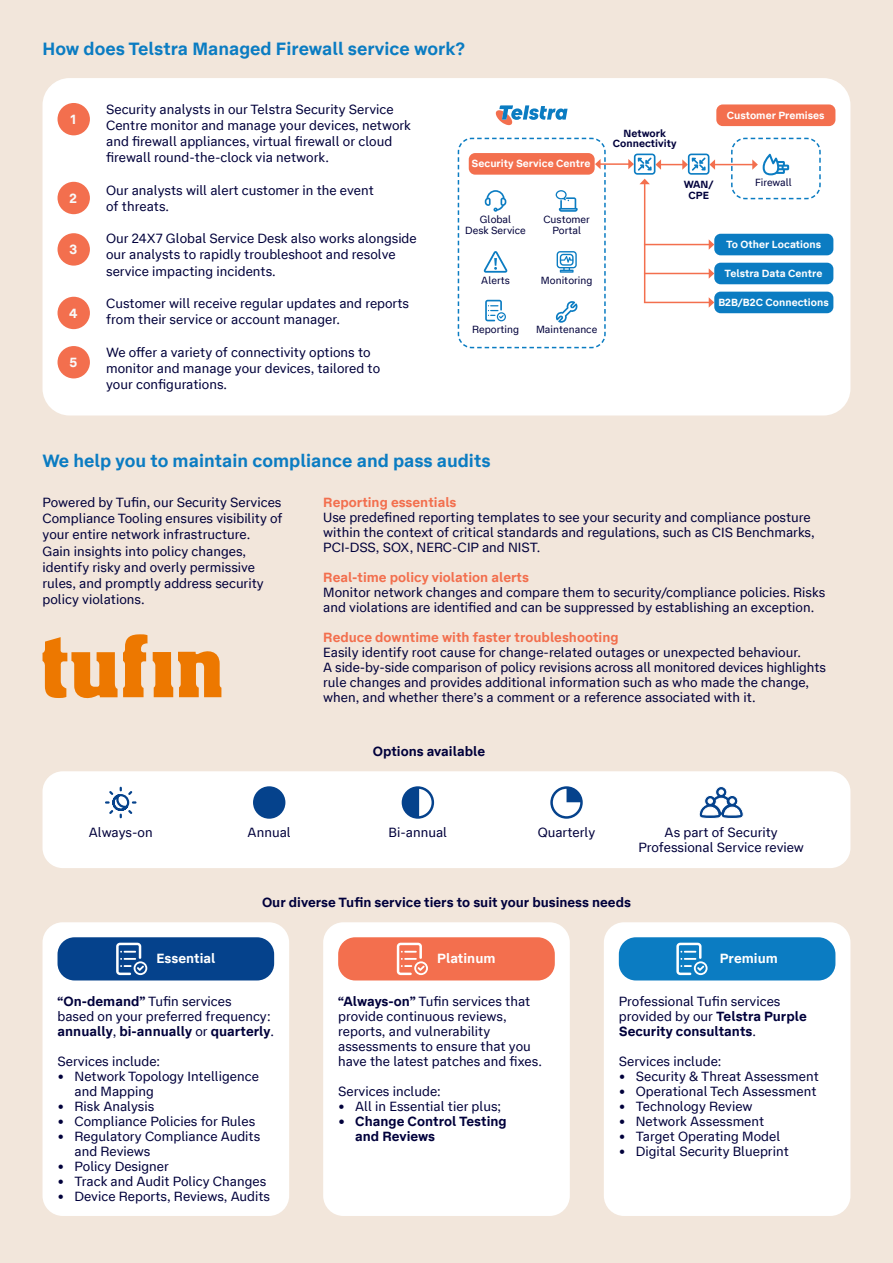
<style>
.page{position:relative;width:893px;height:1263px;background:#f2e6db}
.page>*{position:absolute;margin:0;border:0;box-sizing:border-box;transform-origin:0 0}
.Bullet_Text{font:700 18px "Telstra Text";color:#0b7cc2}
.Bullet_Text-2{font:13.5px/15px "Telstra Text";color:#00003b}
.Bullet_Text-3{font:700 13.5px/15px "Telstra Text";color:#00003b}
.Bullet_Text-4{font:700 13.5px "Telstra Text";color:#f36f4e}
.Bullet_Text-5{font:700 13.5px "Telstra Text";color:#fff}
.Body_Text{font:700 13.5px "Telstra Text";color:#f9fafa}
.Body_Text-2{font:700 10.5px "Telstra Text";color:#fff}
.Body_Text-3{font:10.5px/10.5px "Telstra Text";color:#00003b;text-align:center}
.Body_Text-4{font:700 10.5px/10.5px "Telstra Text";color:#00003b;text-align:center}
.s1{font-weight:700}
</style>
<div class="page">
<div style="left:43px;top:78px;width:807px;height:337px;background:#fff;border-radius:27px"></div>
<svg style="left:496px;top:105px;width:72px;height:20px"></svg>
<div style="left:716px;top:104px;width:119px;height:22px;background:#f36f4e;border-radius:6px"></div>
<div style="left:714px;top:234px;width:119px;height:21px;background:#0b7cc2;border-radius:6px"></div>
<div style="left:714px;top:263px;width:119px;height:21px;background:#0b7cc2;border-radius:6px"></div>
<div style="left:714px;top:292px;width:119px;height:21px;background:#0b7cc2;border-radius:6px"></div>
<hr style="left:600px;top:163px;width:29px;height:2px;background:#f36f4e">
<hr style="left:644px;top:183px;width:1px;height:119px;background:#f36f4e">
<hr style="left:714px;top:164px;width:39px;height:1px;background:#f36f4e">
<svg style="left:730px;top:137px;width:91px;height:63px"></svg>
<svg style="left:628px;top:154px;width:87px;height:30px"></svg>
<svg style="left:457px;top:137px;width:149px;height:212px"></svg>
<hr style="left:645px;top:302px;width:65px;height:1px;background:#f36f4e">
<svg style="left:709px;top:297px;width:5px;height:11px"></svg>
<hr style="left:645px;top:273px;width:65px;height:1px;background:#f36f4e">
<svg style="left:709px;top:268px;width:5px;height:11px"></svg>
<hr style="left:645px;top:244px;width:65px;height:1px;background:#f36f4e">
<svg style="left:709px;top:239px;width:5px;height:11px"></svg>
<div style="left:58px;top:103px;width:32px;height:32px;background:#f36f4e;border-radius:50%"></div>
<div style="left:58px;top:182px;width:32px;height:32px;background:#f36f4e;border-radius:50%"></div>
<div style="left:58px;top:233px;width:32px;height:33px;background:#f36f4e;border-radius:50%"></div>
<div style="left:58px;top:297px;width:32px;height:32px;background:#f36f4e;border-radius:50%"></div>
<div style="left:58px;top:346px;width:32px;height:32px;background:#f36f4e;border-radius:50%"></div>
<div style="left:43px;top:771px;width:807px;height:97px;background:#fff;border-radius:20px"></div>
<div style="left:253px;top:786px;width:32px;height:33px;background:#05428c;border-radius:50%"></div>
<svg style="left:402px;top:786px;width:32px;height:33px"></svg>
<svg style="left:550px;top:786px;width:33px;height:33px"></svg>
<svg style="left:699px;top:786px;width:45px;height:33px"></svg>
<div style="left:43px;top:922px;width:246px;height:294px;background:#fff;border-radius:20px"></div>
<div style="left:323px;top:922px;width:247px;height:294px;background:#fff;border-radius:20px"></div>
<div style="left:604px;top:922px;width:246px;height:294px;background:#fff;border-radius:20px"></div>
<div style="left:58px;top:937px;width:216px;height:43px;background:#05428c;border-radius:17px"></div>
<svg style="left:116px;top:943px;width:31px;height:32px"></svg>
<div style="left:338px;top:937px;width:217px;height:43px;background:#f36f4e;border-radius:17px"></div>
<svg style="left:397px;top:943px;width:31px;height:32px"></svg>
<div style="left:619px;top:937px;width:216px;height:43px;background:#0b7cc2;border-radius:17px"></div>
<svg style="left:676px;top:943px;width:32px;height:32px"></svg>
<svg style="left:105px;top:786px;width:32px;height:33px"></svg>
<svg style="left:43px;top:634px;width:178px;height:65px"></svg>
<p class="Bullet_Text" style="left:43px;top:35px;width:424px">How does Telstra Managed Firewall service work?</p>
<p class="Body_Text" style="left:70px;top:109px;width:7px">1</p>
<p class="Body_Text" style="left:70px;top:188px;width:9px">2</p>
<p class="Body_Text" style="left:69px;top:239px;width:9px">3</p>
<p class="Body_Text" style="left:69px;top:303px;width:10px">4</p>
<p class="Body_Text" style="left:69px;top:352px;width:9px">5</p>
<p class="Bullet_Text-2" style="left:106px;top:100px;width:306px;line-height:16.2px">Security analysts in our Telstra Security Service Centre monitor and manage your devices, network and firewall appliances, virtual firewall or cloud firewall round-the-clock via network.</p>
<p class="Bullet_Text-2" style="left:106px;top:181px;width:269px;line-height:16.2px">Our analysts will alert customer in the event of threats.</p>
<p class="Bullet_Text-2" style="left:106px;top:230px;width:312px;line-height:16.2px">Our 24X7 Global Service Desk also works alongside our analysts to rapidly troubleshoot and resolve service impacting incidents.</p>
<p class="Bullet_Text-2" style="left:106px;top:295px;width:305px;line-height:16.2px">Customer will receive regular updates and reports from their service or account manager.</p>
<p class="Bullet_Text-2" style="left:106px;top:343px;width:276px;line-height:16.2px">We offer a variety of connectivity options to monitor and manage your devices, tailored to your configurations.</p>
<p class="Body_Text-2" style="left:472px;top:156px;width:120px">Security Service Centre</p>
<p class="Body_Text-3" style="left:465px;top:214px;width:62px">Global<br>Desk Service</p>
<p class="Body_Text-3" style="left:543px;top:214px;width:48px">Customer<br>Portal</p>
<p class="Body_Text-3" style="left:481px;top:275px;width:30px">Alerts</p>
<p class="Body_Text-3" style="left:541px;top:275px;width:53px">Monitoring</p>
<p class="Body_Text-3" style="left:472px;top:323px;width:48px">Reporting</p>
<p class="Body_Text-3" style="left:536px;top:323px;width:63px">Maintenance</p>
<p class="Body_Text-4" style="left:613px;top:127px;width:65px">Network<br>Connectivity</p>
<p class="Body_Text-2" style="left:727px;top:107px;width:99px">Customer Premises</p>
<p class="Body_Text-4" style="left:684px;top:179px;width:31px">WAN/<br>CPE</p>
<p class="Body_Text-3" style="left:755px;top:176px;width:38px">Firewall</p>
<p class="Body_Text-2" style="left:726px;top:236px;width:97px">To Other Locations</p>
<p class="Body_Text-2" style="left:725px;top:265px;width:99px">Telstra Data Centre</p>
<p class="Body_Text-2" style="left:718px;top:294px;width:112px">B2B/B2C Connections</p>
<p class="Bullet_Text" style="left:43px;top:447px;width:450px">We help you to maintain compliance and pass audits</p>
<p class="Bullet_Text-2" style="left:43px;top:494px;width:242px;line-height:16.2px">Powered by Tufin, our Security Services Compliance Tooling ensures visibility of your entire network infrastructure.<br>Gain insights into policy changes, identify risky and overly permissive rules, and promptly address security policy violations.</p>
<p class="Bullet_Text-4" style="left:323px;top:492px;width:135px">Reporting essentials</p>
<p class="Bullet_Text-2" style="left:323px;top:509px;width:493px">Use predefined reporting templates to see your security and compliance posture within the context of critical standards and regulations, such as CIS Benchmarks,<br>PCI-DSS, SOX, NERC-CIP and NIST.</p>
<p class="Bullet_Text-4" style="left:323px;top:567px;width:207px">Real-time policy violation alerts</p>
<p class="Bullet_Text-2" style="left:323px;top:584px;width:504px">Monitor network changes and compare them to security/compliance policies. Risks and violations are identified and can be suppressed by establishing an exception.</p>
<p class="Bullet_Text-4" style="left:323px;top:627px;width:297px">Reduce downtime with faster troubleshooting</p>
<p class="Bullet_Text-2" style="left:323px;top:644px;width:504px">Easily identify root cause for change-related outages or unexpected behaviour.<br>A side-by-side comparison of policy revisions across all monitored devices highlights rule changes and provides additional information such as who made the change, when, and whether there’s a comment or a reference associated with it.</p>
<p class="Bullet_Text-3" style="left:373px;top:743px;width:114px">Options available</p>
<p class="Bullet_Text-2" style="left:89px;top:824px;width:65px">Always-on</p>
<p class="Bullet_Text-2" style="left:248px;top:824px;width:45px">Annual</p>
<p class="Bullet_Text-2" style="left:389px;top:824px;width:60px">Bi-annual</p>
<p class="Bullet_Text-2" style="left:538px;top:824px;width:59px">Quarterly</p>
<p class="Bullet_Text-2" style="left:638px;top:824px;width:167px;text-align:center">As part of Security<br>Professional Service review</p>
<p class="Bullet_Text-5" style="left:157px;top:948px;width:60px">Essential</p>
<p class="Bullet_Text-3" style="left:262px;top:894px;width:370px">Our diverse Tufin service tiers to suit your business needs</p>
<p class="Bullet_Text-5" style="left:437px;top:948px;width:60px">Platinum</p>
<p class="Bullet_Text-5" style="left:720px;top:948px;width:59px">Premium</p>
<p class="Bullet_Text-2" style="left:58px;top:993px;width:218px"><span class="s1">“On-demand”</span> Tufin services<br>based on your preferred frequency: <span class="s1">annually</span>, <span class="s1">bi-annually</span> or <span class="s1">quarterly</span>.</p>
<p class="Bullet_Text-2" style="left:58px;top:1053px;width:104px">Services include:</p>
<p class="Bullet_Text-2" style="left:75px;top:1068px;width:186px;text-indent:-17px">• Network Topology Intelligence and Mapping</p>
<p class="Bullet_Text-2" style="left:58px;top:1098px;width:98px">• Risk Analysis</p>
<p class="Bullet_Text-2" style="left:58px;top:1113px;width:199px">• Compliance Policies for Rules</p>
<p class="Bullet_Text-2" style="left:75px;top:1128px;width:187px;text-indent:-17px">• Regulatory Compliance Audits and Reviews</p>
<p class="Bullet_Text-2" style="left:58px;top:1158px;width:113px">• Policy Designer</p>
<p class="Bullet_Text-2" style="left:58px;top:1173px;width:210px">• Track and Audit Policy Changes</p>
<p class="Bullet_Text-2" style="left:58px;top:1188px;width:214px">• Device Reports, Reviews, Audits</p>
<p class="Bullet_Text-2" style="left:338px;top:993px;width:205px"><span class="s1">“Always-on”</span> Tufin services that provide continuous reviews, reports, and vulnerability assessments to ensure that you have the latest patches and fixes.</p>
<p class="Bullet_Text-2" style="left:338px;top:1083px;width:104px">Services include:</p>
<p class="Bullet_Text-2" style="left:338px;top:1098px;width:165px">• All in Essential tier plus;</p>
<p class="Bullet_Text-3" style="left:355px;top:1113px;width:153px;text-indent:-17px">• Change Control Testing and Reviews</p>
<p class="Bullet_Text-2" style="left:619px;top:993px;width:189px">Professional Tufin services provided by our <span class="s1">Telstra Purple<br>Security consultants</span>.</p>
<p class="Bullet_Text-2" style="left:619px;top:1053px;width:104px">Services include:</p>
<p class="Bullet_Text-2" style="left:619px;top:1068px;width:202px">• Security &amp; Threat Assessment</p>
<p class="Bullet_Text-2" style="left:619px;top:1083px;width:199px">• Operational Tech Assessment</p>
<p class="Bullet_Text-2" style="left:619px;top:1098px;width:135px">• Technology Review</p>
<p class="Bullet_Text-2" style="left:619px;top:1113px;width:147px">• Network Assessment</p>
<p class="Bullet_Text-2" style="left:619px;top:1128px;width:163px">• Target Operating Model</p>
<p class="Bullet_Text-2" style="left:619px;top:1143px;width:172px">• Digital Security Blueprint</p>
</div>
